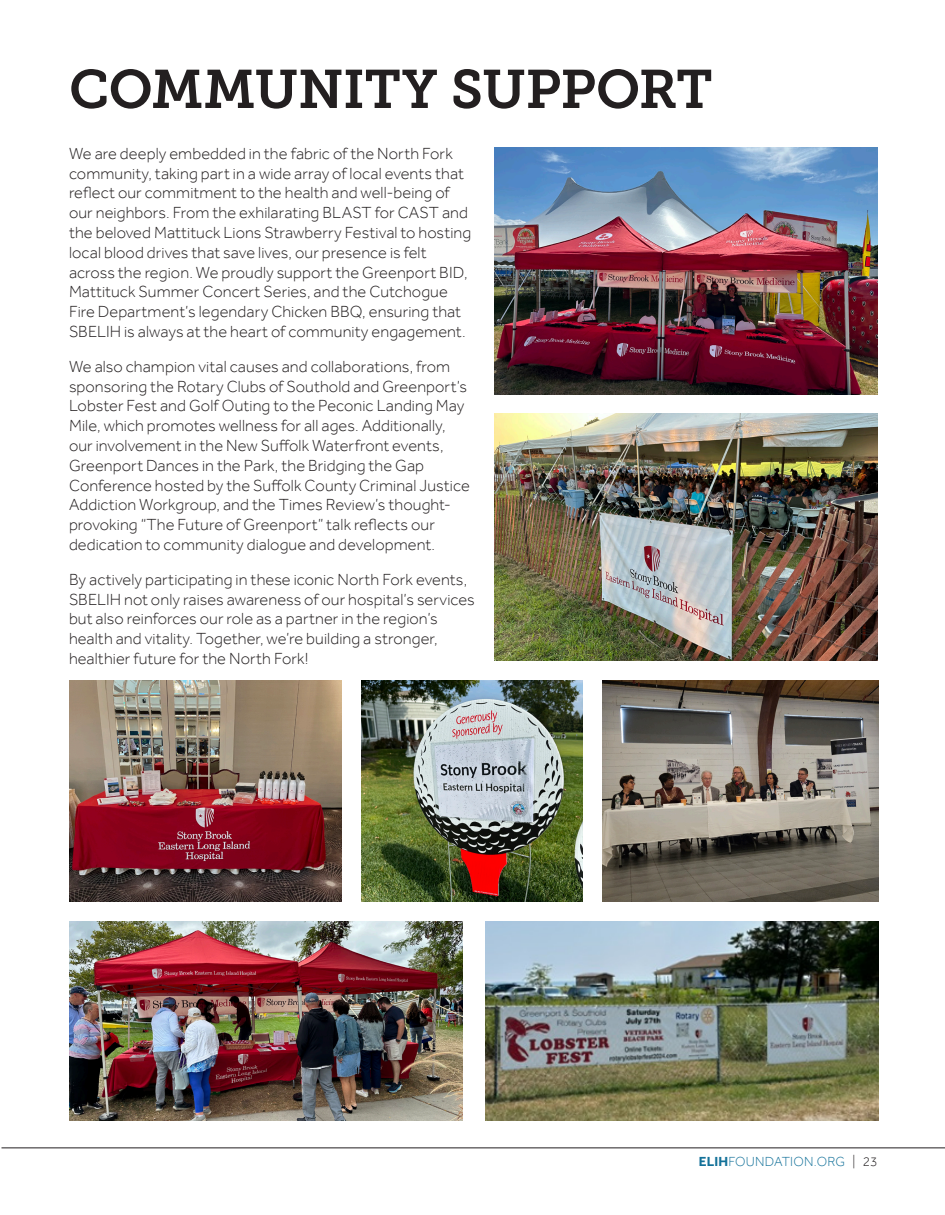
<style>
.page{position:relative;width:945px;height:1215px;background:#fff}
.page>*{position:absolute;margin:0;border:0;box-sizing:border-box;transform-origin:0 0}
.t1{font:54px "Museo Slab 700";letter-spacing:-.01em;color:#231f20}
.t2{font:300 16.5px/19.8px "Effra";letter-spacing:.005em;color:#231f20}
.t3{font:300 13.5px "Effra";letter-spacing:.015em;color:#137199}
.s1{font-weight:700}
.s2{color:#231f20}
</style>
<div class="page">
<hr style="left:2px;top:1148px;width:943px;height:1px;background:#231f20">
<img style="left:69px;top:681px;width:273px;height:221px">
<img style="left:495px;top:413px;width:383px;height:248px">
<img style="left:495px;top:148px;width:383px;height:247px">
<img style="left:602px;top:681px;width:277px;height:221px">
<img style="left:486px;top:922px;width:393px;height:198px">
<img style="left:362px;top:681px;width:221px;height:221px">
<img style="left:69px;top:922px;width:393px;height:198px">
<p class="t1" style="left:69px;top:59px;width:645px">COMMUNITY SUPPORT</p>
<p class="t2" style="left:69px;top:143px;width:404px">We are deeply embedded in the fabric of the North Fork community, taking part in a wide array of local events that reflect our commitment to the health and well-being of our neighbors. From the exhilarating BLAST for CAST and the beloved Mattituck Lions Strawberry Festival to hosting local blood drives that save lives, our presence is felt across the region. We proudly support the Greenport BID, Mattituck Summer Concert Series, and the Cutchogue Fire Department’s legendary Chicken BBQ, ensuring that SBELIH is always at the heart of community engagement.</p>
<p class="t2" style="left:69px;top:356px;width:402px">We also champion vital causes and collaborations, from sponsoring the Rotary Clubs of Southold and Greenport’s Lobster Fest and Golf Outing to the Peconic Landing May Mile, which promotes wellness for all ages. Additionally, our involvement in the New Suffolk Waterfront events, Greenport Dances in the Park, the Bridging the Gap Conference hosted by the Suffolk County Criminal Justice Addiction Workgroup, and the Times Review’s thought&shy;provoking “The Future of Greenport” talk reflects our dedication to community dialogue and development.</p>
<p class="t2" style="left:69px;top:569px;width:407px">By actively participating in these iconic North Fork events, SBELIH not only raises awareness of our hospital’s services but also reinforces our role as a partner in the region’s health and vitality. Together, we’re building a stronger, healthier future for the North Fork!</p>
<p class="t3" style="left:699px;top:1153px;width:180px"><span class="s1">ELIH</span>FOUNDATION.ORG <span class="s2">| 23</span></p>
</div>
